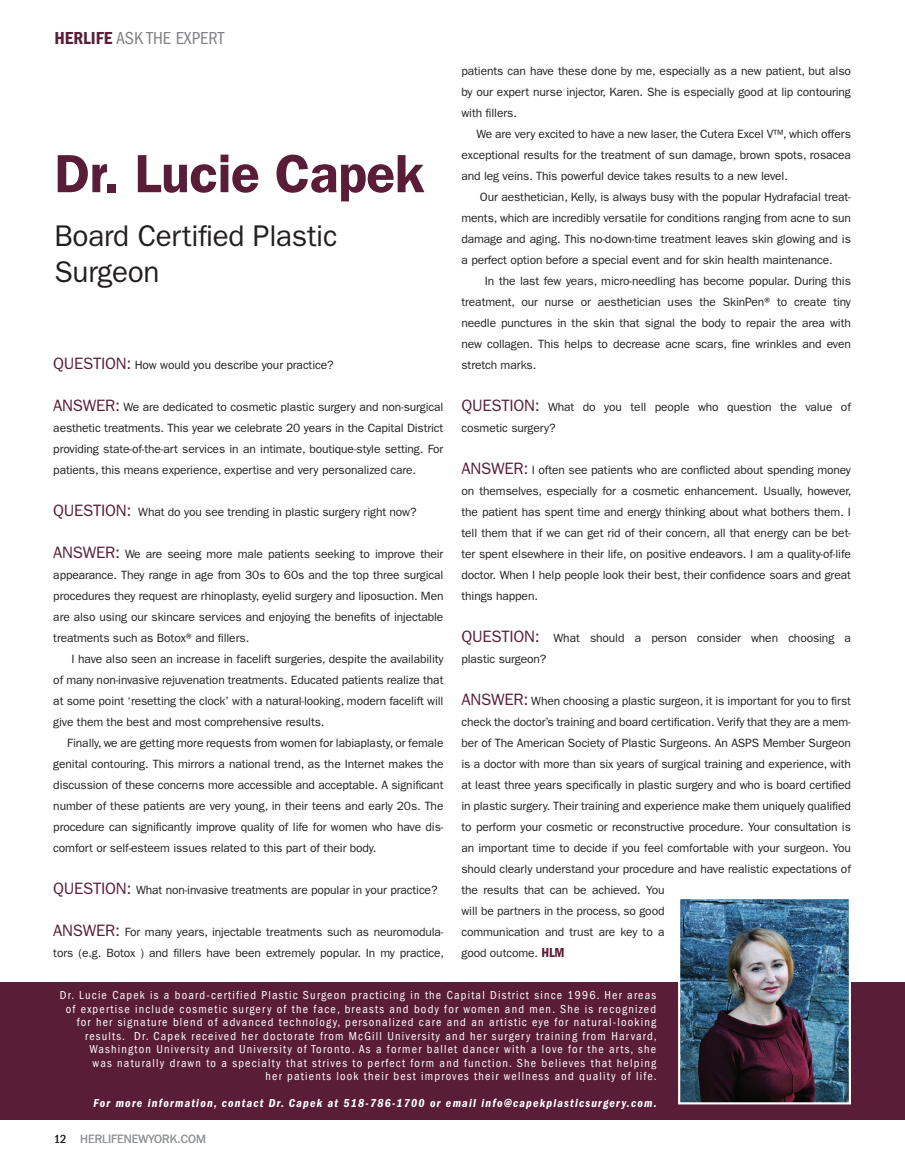
<style>
.page{position:relative;width:905px;height:1175px;background:#fff}
.page>*{position:absolute;margin:0;border:0;box-sizing:border-box;transform-origin:0 0}
._2016_Headline{font:600 54px "ITC Franklin Gothic Std";letter-spacing:-.01em;color:#591d37}
._2016_Headline-2{font:30px/36px "ITC Franklin Gothic Std";letter-spacing:-.01em;color:#231f20}
.t1{font:condensed 18px "ITC Franklin Gothic Std";color:#808285}
.BODY_COPY_NO_INDENT{font:12px/21px "ITC Franklin Gothic Std";letter-spacing:-.01em;color:#231f20;text-align:justify}
.BYLINE{font:condensed 12px/13.5px "ITC Franklin Gothic Std";letter-spacing:.1em;color:#fff;text-align:right}
.BYLINE-2{font:12px "ITC Franklin Gothic Std Dm Cd It";letter-spacing:.1em;color:#fff}
.t2{font:12px "ITC Franklin Gothic Std";color:#939598}
.s1{font-family:"ITC Franklin Gothic Std Dm Cd";font-stretch:normal;color:#591d37}
.s2{font-size:16.5px;color:#591d37}
.s3{font-family:"ITC Franklin Gothic Std Dm Cd";font-size:13.5px;color:#591d37}
.s4{font-stretch:condensed;color:#231f20}
</style>
<div class="page">
<div style="left:0;top:981px;width:904px;height:138px;background:#591d37"></div>
<img style="left:681px;top:900px;width:166px;height:201px">
<div style="left:678px;top:897px;width:172px;height:207px;border:2px solid #fff"></div>
<p class="t1" style="left:54px;top:28px;width:171px"><span class="s1">HERLIFE</span> ASK THE EXPERT</p>
<p class="BODY_COPY_NO_INDENT" style="left:461px;top:61px;width:391px">patients can have these done by me, especially as a new patient, but also by our expert nurse injector, Karen. She is especially good at lip contouring with fillers.</p>
<p class="BODY_COPY_NO_INDENT" style="left:461px;top:124px;width:391px;text-indent:15px">We are very excited to have a new laser, the Cutera Excel V™, which offers exceptional results for the treatment of sun damage, brown spots, rosacea and leg veins. This powerful device takes results to a new level.</p>
<p class="BODY_COPY_NO_INDENT" style="left:461px;top:187px;width:391px;text-indent:18px">Our aesthetician, Kelly, is always busy with the popular Hydrafacial treat&shy;ments, which are incredibly versatile for conditions ranging from acne to sun damage and aging. This no-down-time treatment leaves skin glowing and is a perfect option before a special event and for skin health maintenance.</p>
<p class="BODY_COPY_NO_INDENT" style="left:461px;top:271px;width:391px;text-indent:23px">In the last few years, micro-needling has become popular. During this treatment, our nurse or aesthetician uses the SkinPen® to create tiny needle punctures in the skin that signal the body to repair the area with new collagen. This helps to decrease acne scars, fine wrinkles and even stretch marks.</p>
<p class="BODY_COPY_NO_INDENT" style="left:461px;top:397px;width:391px"><span class="s2">QUESTION:</span> What do you tell people who question the value of cosmetic surgery?</p>
<p class="BODY_COPY_NO_INDENT" style="left:461px;top:460px;width:391px"><span class="s2">ANSWER:</span> I often see patients who are conflicted about spending money on themselves, especially for a cosmetic enhancement. Usually, however, the patient has spent time and energy thinking about what bothers them. I tell them that if we can get rid of their concern, all that energy can be bet&shy;ter spent elsewhere in their life, on positive endeavors. I am a quality-of-life doctor. When I help people look their best, their confidence soars and great things happen.</p>
<p class="BODY_COPY_NO_INDENT" style="left:461px;top:628px;width:391px"><span class="s2">QUESTION:</span> What should a person consider when choosing a plastic surgeon?</p>
<p class="BODY_COPY_NO_INDENT" style="left:461px;top:691px;width:391px;text-align:left"><span class="s2">ANSWER:</span> When choosing a plastic surgeon, it is important for you to first check the doctor’s training and board certification. Verify that they are a mem&shy;ber of The American Society of Plastic Surgeons. An ASPS Member Surgeon is a doctor with more than six years of surgical training and experience, with at least three years specifically in plastic surgery and who is board certified in plastic surgery. Their training and experience make them uniquely qualified to perform your cosmetic or reconstructive procedure. Your consultation is an important time to decide if you feel comfortable with your surgeon. You should clearly understand your procedure and have realistic expectations of the results that can be achieved. You<br>will be partners in the process, so good<br>communication and trust are key to a<br>good outcome. <span class="s3">HLM</span></p>
<p class="BYLINE" style="left:60px;top:988px;width:598px">Dr. Lucie Capek is a board-certified Plastic Surgeon practicing in the Capital District since 1996. Her areas of expertise include cosmetic surgery of the face, breasts and body for women and men. She is recognized for her signature blend of advanced technology, personalized care and an artistic eye for natural-looking results. Dr. Capek received her doctorate from McGill University and her surgery training from Harvard, Washington University and University of Toronto. As a former ballet dancer with a love for the arts, she</p>
<p class="BYLINE" style="left:92px;top:1056px;width:565px">was naturally drawn to a specialty that strives to perfect form and function. She believes that helping</p>
<p class="BYLINE" style="left:265px;top:1069px;width:393px">her patients look their best improves their wellness and quality of life.</p>
<p class="BYLINE-2" style="left:93px;top:1096px;width:565px">For more information, contact Dr. Capek at 518-786-1700 or email info@capekplasticsurgery.com.</p>
<p class="_2016_Headline" style="left:54px;top:142px;width:371px">Dr. Lucie Capek</p>
<p class="_2016_Headline-2" style="left:54px;top:218px;width:284px">Board Certified Plastic<br>Surgeon</p>
<p class="BODY_COPY_NO_INDENT" style="left:53px;top:355px;width:282px"><span class="s2">QUESTION:</span> How would you describe your practice?</p>
<p class="BODY_COPY_NO_INDENT" style="left:53px;top:397px;width:391px"><span class="s2">ANSWER:</span> We are dedicated to cosmetic plastic surgery and non-surgical aesthetic treatments. This year we celebrate 20 years in the Capital District providing state-of-the-art services in an intimate, boutique-style setting. For patients, this means experience, expertise and very personalized care.</p>
<p class="BODY_COPY_NO_INDENT" style="left:53px;top:502px;width:365px"><span class="s2">QUESTION:</span> What do you see trending in plastic surgery right now?</p>
<p class="BODY_COPY_NO_INDENT" style="left:53px;top:544px;width:391px"><span class="s2">ANSWER:</span> We are seeing more male patients seeking to improve their appearance. They range in age from 30s to 60s and the top three surgical procedures they request are rhinoplasty, eyelid surgery and liposuction. Men are also using our skincare services and enjoying the benefits of injectable treatments such as Botox® and fillers.</p>
<p class="BODY_COPY_NO_INDENT" style="left:53px;top:649px;width:391px;text-indent:18px">I have also seen an increase in facelift surgeries, despite the availability of many non-invasive rejuvenation treatments. Educated patients realize that at some point ‘resetting the clock’ with a natural-looking, modern facelift will give them the best and most comprehensive results.</p>
<p class="BODY_COPY_NO_INDENT" style="left:53px;top:733px;width:391px;text-indent:14px">Finally, we are getting more requests from women for labiaplasty, or female genital contouring. This mirrors a national trend, as the Internet makes the discussion of these concerns more accessible and acceptable. A significant number of these patients are very young, in their teens and early 20s. The procedure can significantly improve quality of life for women who have dis&shy;comfort or self-esteem issues related to this part of their body.</p>
<p class="BODY_COPY_NO_INDENT" style="left:53px;top:880px;width:385px"><span class="s2">QUESTION:</span> What non-invasive treatments are popular in your practice?</p>
<p class="BODY_COPY_NO_INDENT" style="left:53px;top:922px;width:392px"><span class="s2">ANSWER:</span> For many years, injectable treatments such as neuromodula&shy;tors (e.g. Botox ) and fillers have been extremely popular. In my practice,</p>
<p class="t2" style="left:54px;top:1131px;width:153px"><span class="s4">12</span> HERLIFENEWYORK.COM</p>
</div>
